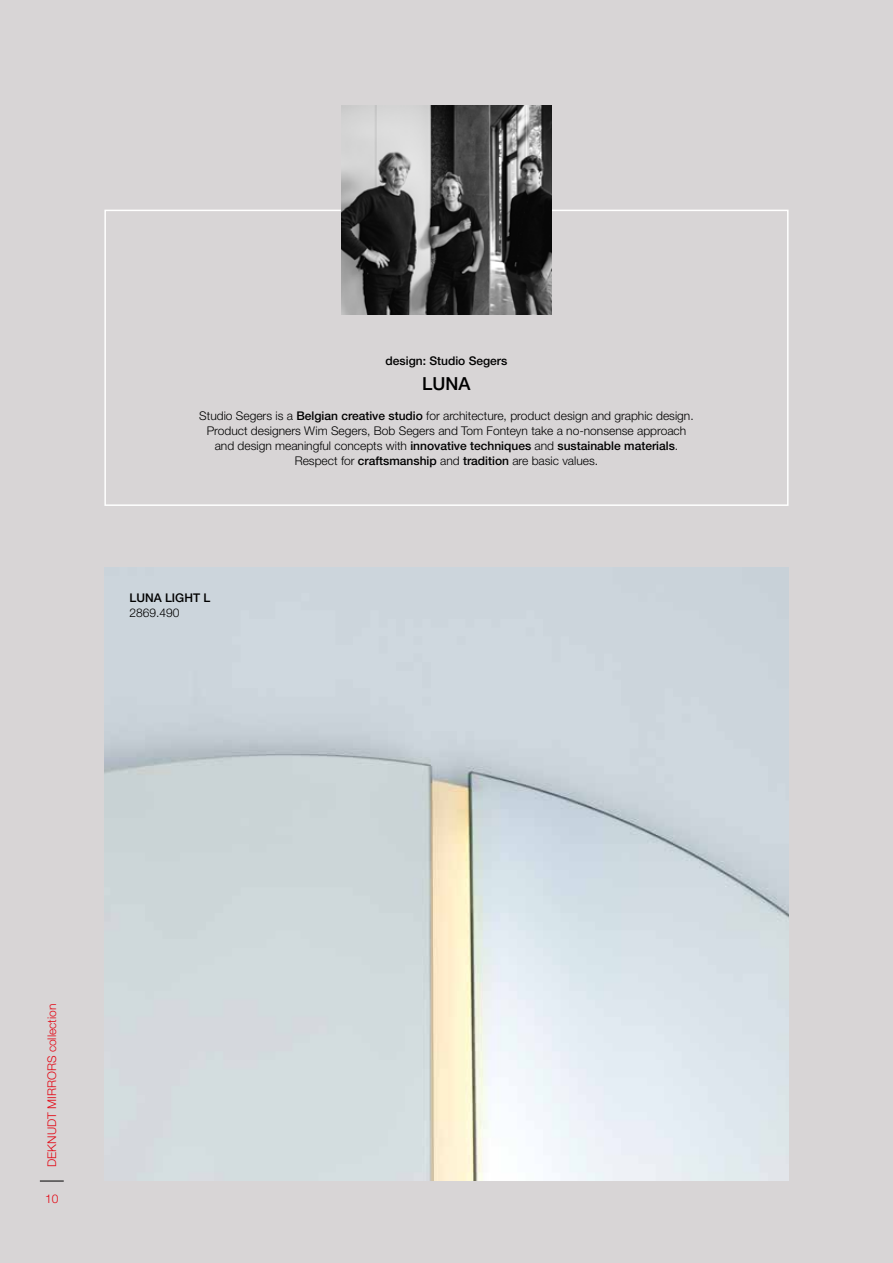
<style>
.page{position:relative;width:893px;height:1263px;background:#d8d5d6}
.page>*{position:absolute;margin:0;border:0;box-sizing:border-box;transform-origin:0 0}
.t1{font:500 18px "Helvetica Neue LT Std";color:#000}
.t2{font:300 12px/15px "Helvetica Neue LT Std";color:#000;text-align:center}
.t3{font:500 12px "Helvetica Neue LT Std";color:#000}
.t4{font:300 12px "Helvetica Neue LT Std";color:#e30613}
.s1{font-weight:500}
</style>
<div class="page">
<img style="left:104px;top:567px;width:685px;height:614px">
<div style="left:104px;top:210px;width:685px;height:296px;border:2px solid #fff"></div>
<img style="left:342px;top:105px;width:209px;height:209px">
<svg style="left:40px;top:1181px;width:24px;height:1px"></svg>
<p class="t3" style="left:386px;top:354px;width:123px">design: Studio Segers</p>
<h1 class="t1" style="left:422px;top:372px;width:50px">LUNA</h1>
<p class="t2" style="left:199px;top:408px;width:496px">Studio Segers is a <span class="s1">Belgian creative studio</span> for architecture, product design and graphic design.<br>Product designers Wim Segers, Bob Segers and Tom Fonteyn take a no-nonsense approach and design meaningful concepts with <span class="s1">innovative techniques</span> and <span class="s1">sustainable materials</span>.<br>Respect for <span class="s1">craftsmanship</span> and <span class="s1">tradition</span> are basic values.</p>
<p class="t3" style="left:129px;top:590px;width:82px">LUNA LIGHT L</p>
<p class="t2" style="left:129px;top:605px;width:52px">2869.490</p>
<p class="t4" style="left:45px;top:1167px;width:165px;rotate:-90deg">DEKNUDT MIRRORS collection</p>
<p class="t4" style="left:45px;top:1191px;width:15px">10</p>
</div>
